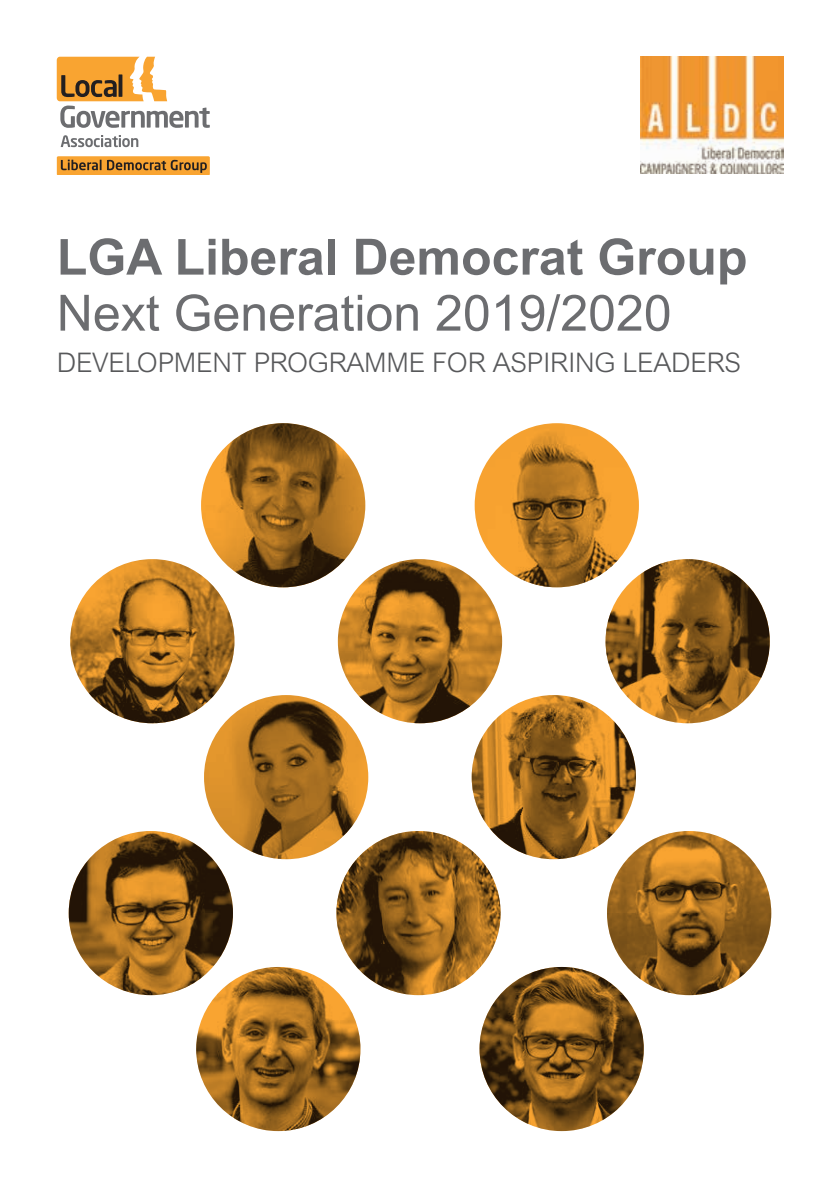
<style>
.page{position:relative;width:840px;height:1191px;background:#fff}
.page>*{position:absolute;margin:0;border:0;box-sizing:border-box;transform-origin:0 0}
.t1{font:700 50px "Arial";color:#6c6d70}
.t2{font:50px "Arial";color:#6c6d70}
.t3{font:300 27px "Arial MT Std";letter-spacing:-.01em;color:#57585a}
</style>
<div class="page">
<svg style="left:57px;top:156px;width:153px;height:18px;background:#ca8830"></svg>
<svg style="left:61px;top:135px;width:77px;height:12px"></svg>
<svg style="left:57px;top:57px;width:153px;height:71px"></svg>
<img style="left:640px;top:57px;width:142px;height:116px">
<img style="left:204px;top:695px;width:164px;height:164px;border-radius:82px">
<img style="left:471px;top:695px;width:164px;height:164px;border-radius:82px">
<img style="left:606px;top:831px;width:164px;height:164px;border-radius:82px">
<img style="left:69px;top:831px;width:164px;height:164px;border-radius:82px">
<img style="left:336px;top:831px;width:164px;height:164px;border-radius:82px">
<img style="left:479px;top:967px;width:164px;height:164px;border-radius:82px">
<img style="left:196px;top:967px;width:164px;height:164px;border-radius:82px">
<img style="left:70px;top:559px;width:164px;height:164px;border-radius:82px">
<img style="left:337px;top:559px;width:165px;height:164px;border-radius:82px">
<img style="left:605px;top:559px;width:164px;height:164px;border-radius:82px">
<img style="left:474px;top:423px;width:164px;height:164px;border-radius:82px">
<img style="left:201px;top:423px;width:164px;height:164px;border-radius:82px">
<h1 class="t1" style="left:57px;top:224px;width:691px">LGA Liberal Democrat Group</h1>
<h1 class="t2" style="left:57px;top:280px;width:616px">Next Generation 2019/2020</h1>
<p class="t3" style="left:57px;top:347px;width:685px">DEVELOPMENT PROGRAMME FOR ASPIRING LEADERS</p>
</div>
